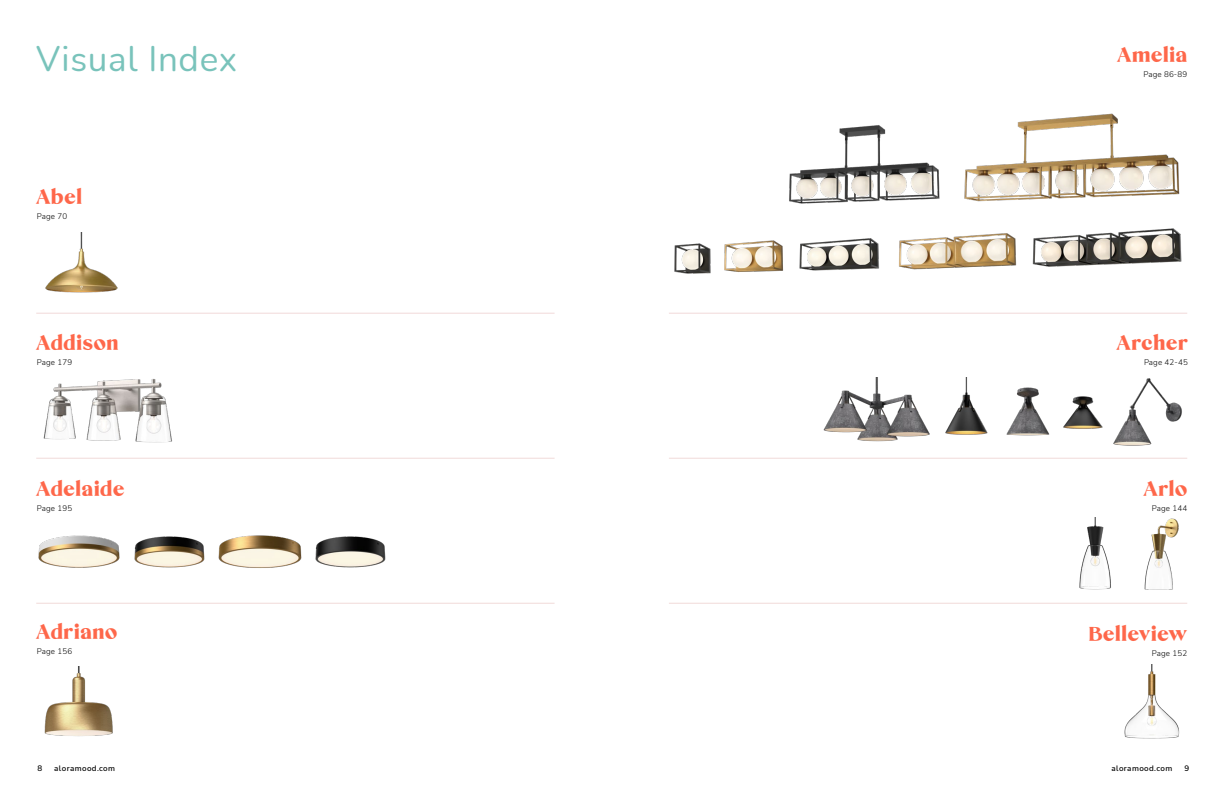
<style>
.page{position:relative;width:1224px;height:792px;background:#fff}
.page>*{position:absolute;margin:0;border:0;box-sizing:border-box;transform-origin:0 0}
.t1{font:35px "Nunito";letter-spacing:.02em;color:#79c3bb}
.t2{font:23px "Mikela";letter-spacing:.03em;color:#fe674a}
.Family_Description{font:300 8px "Nunito";letter-spacing:.02em;color:#000}
.page_catagory_left{font:600 8px "Nunito";letter-spacing:.05em;color:#000}
</style>
<div class="page">
<hr style="left:669px;top:313px;width:518px;height:1px;background:#f1dad9">
<hr style="left:36px;top:313px;width:519px;height:1px;background:#f1dad9">
<hr style="left:669px;top:458px;width:518px;height:1px;background:#f1dad9">
<hr style="left:36px;top:458px;width:519px;height:1px;background:#f1dad9">
<hr style="left:669px;top:603px;width:518px;height:1px;background:#f1dad9">
<hr style="left:36px;top:603px;width:519px;height:1px;background:#f1dad9">
<img style="left:45px;top:232px;width:73px;height:61px">
<img style="left:674px;top:243px;width:37px;height:31px">
<img style="left:724px;top:240px;width:60px;height:32px">
<img style="left:799px;top:238px;width:81px;height:33px">
<img style="left:899px;top:233px;width:118px;height:37px">
<img style="left:1032px;top:228px;width:150px;height:39px">
<img style="left:789px;top:125px;width:151px;height:79px">
<img style="left:964px;top:113px;width:216px;height:89px">
<img style="left:1079px;top:518px;width:32px;height:72px">
<img style="left:1144px;top:518px;width:35px;height:72px">
<img style="left:823px;top:378px;width:107px;height:64px">
<img style="left:945px;top:378px;width:43px;height:57px">
<img style="left:1006px;top:387px;width:44px;height:49px">
<img style="left:1063px;top:396px;width:40px;height:33px">
<img style="left:1113px;top:378px;width:69px;height:68px">
<img style="left:43px;top:379px;width:129px;height:64px">
<img style="left:1124px;top:665px;width:56px;height:74px">
<img style="left:134px;top:536px;width:71px;height:32px">
<img style="left:315px;top:536px;width:71px;height:32px">
<img style="left:44px;top:666px;width:69px;height:71px">
<img style="left:38px;top:535px;width:82px;height:33px">
<img style="left:218px;top:535px;width:84px;height:33px">
<p class="t1" style="left:36px;top:34px;width:203px">Visual Index</p>
<p class="t2" style="left:36px;top:188px;width:47px">Abel</p>
<p class="Family_Description" style="left:37px;top:211px;width:32px">Page 70</p>
<p class="t2" style="left:1117px;top:45px;width:72px">Amelia</p>
<p class="Family_Description" style="left:1143px;top:69px;width:45px">Page 86-89</p>
<p class="t2" style="left:36px;top:333px;width:84px">Addison</p>
<p class="t2" style="left:1116px;top:333px;width:73px">Archer</p>
<p class="Family_Description" style="left:37px;top:357px;width:37px">Page 179</p>
<p class="Family_Description" style="left:1144px;top:357px;width:45px">Page 42-45</p>
<p class="t2" style="left:36px;top:479px;width:90px">Adelaide</p>
<p class="t2" style="left:1143px;top:479px;width:45px">Arlo</p>
<p class="Family_Description" style="left:37px;top:502px;width:37px">Page 195</p>
<p class="Family_Description" style="left:1152px;top:502px;width:37px">Page 144</p>
<p class="t2" style="left:36px;top:622px;width:83px">Adriano</p>
<p class="t2" style="left:1089px;top:625px;width:100px">Belleview</p>
<p class="Family_Description" style="left:37px;top:646px;width:37px">Page 156</p>
<p class="Family_Description" style="left:1152px;top:648px;width:37px">Page 152</p>
<p class="page_catagory_left" style="left:37px;top:763px;width:6px">8</p>
<p class="page_catagory_left" style="left:54px;top:763px;width:62px">aloramood.com</p>
<p class="page_catagory_left" style="left:1112px;top:763px;width:62px">aloramood.com</p>
<p class="page_catagory_left" style="left:1184px;top:763px;width:6px">9</p>
</div>
